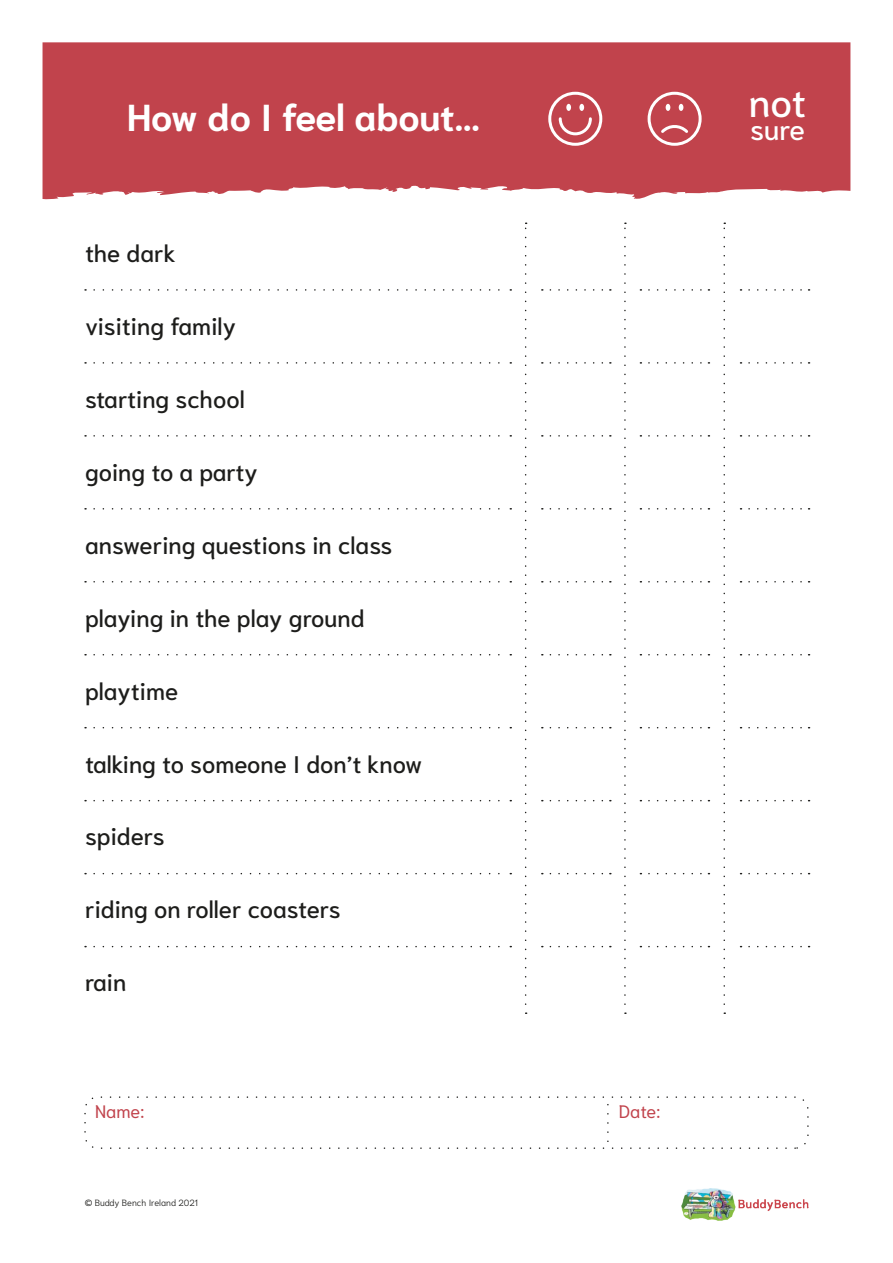
<style>
.page{position:relative;width:893px;height:1263px;background:#fff}
.page>*{position:absolute;margin:0;border:0;box-sizing:border-box;transform-origin:0 0}
.t1{font:500 39.15px "Niramit";color:#fff}
.t2{font:700 37.5px "Niramit";color:#fff}
.t3{font:500 28.35px "Niramit";color:#fff}
.t4{font:500 24px "Niramit";color:#1d1d1b}
.t5{font:18px "Niramit";color:#c1434c}
.t6{font:300 9px "Niramit";color:#1d1d1b}
</style>
<div class="page">
<img style="left:681px;top:1189px;width:127px;height:31px">
<svg style="left:43px;top:42px;width:807px;height:158px;fill:#c1434c"></svg>
<div style="left:84px;top:1096px;width:725px;height:53px;border:2px dashed #1d1d1b;border-radius:13px"></div>
<svg style="left:607px;top:1104px;width:2px;height:37px"></svg>
<div style="left:548px;top:92px;width:54px;height:54px;border:3px solid #fff;border-radius:50%"></div>
<svg style="left:557px;top:104px;width:36px;height:33px"></svg>
<div style="left:648px;top:92px;width:54px;height:54px;border:3px solid #fff;border-radius:50%"></div>
<svg style="left:679px;top:104px;width:4px;height:7px"></svg>
<svg style="left:666px;top:104px;width:4px;height:7px"></svg>
<svg style="left:658px;top:125px;width:33px;height:11px"></svg>
<svg style="left:94px;top:289px;width:417px;height:2px"></svg>
<svg style="left:94px;top:362px;width:417px;height:2px"></svg>
<svg style="left:94px;top:435px;width:417px;height:2px"></svg>
<svg style="left:94px;top:508px;width:417px;height:1px"></svg>
<svg style="left:94px;top:581px;width:417px;height:1px"></svg>
<svg style="left:94px;top:654px;width:417px;height:1px"></svg>
<svg style="left:94px;top:727px;width:417px;height:1px"></svg>
<svg style="left:94px;top:800px;width:417px;height:1px"></svg>
<svg style="left:94px;top:873px;width:417px;height:1px"></svg>
<svg style="left:94px;top:946px;width:417px;height:1px"></svg>
<svg style="left:550px;top:289px;width:61px;height:2px"></svg>
<svg style="left:550px;top:362px;width:61px;height:2px"></svg>
<svg style="left:550px;top:435px;width:61px;height:2px"></svg>
<svg style="left:550px;top:508px;width:61px;height:1px"></svg>
<svg style="left:550px;top:581px;width:61px;height:1px"></svg>
<svg style="left:550px;top:654px;width:61px;height:1px"></svg>
<svg style="left:550px;top:727px;width:61px;height:1px"></svg>
<svg style="left:550px;top:800px;width:61px;height:1px"></svg>
<svg style="left:550px;top:873px;width:61px;height:1px"></svg>
<svg style="left:550px;top:946px;width:61px;height:1px"></svg>
<svg style="left:649px;top:289px;width:60px;height:2px"></svg>
<svg style="left:649px;top:362px;width:60px;height:2px"></svg>
<svg style="left:649px;top:435px;width:60px;height:2px"></svg>
<svg style="left:649px;top:508px;width:60px;height:1px"></svg>
<svg style="left:649px;top:581px;width:60px;height:1px"></svg>
<svg style="left:649px;top:654px;width:60px;height:1px"></svg>
<svg style="left:649px;top:727px;width:60px;height:1px"></svg>
<svg style="left:649px;top:800px;width:60px;height:1px"></svg>
<svg style="left:649px;top:873px;width:60px;height:1px"></svg>
<svg style="left:649px;top:946px;width:60px;height:1px"></svg>
<svg style="left:749px;top:289px;width:60px;height:2px"></svg>
<svg style="left:749px;top:362px;width:60px;height:2px"></svg>
<svg style="left:749px;top:435px;width:60px;height:2px"></svg>
<svg style="left:749px;top:508px;width:60px;height:1px"></svg>
<svg style="left:749px;top:581px;width:60px;height:1px"></svg>
<svg style="left:749px;top:654px;width:60px;height:1px"></svg>
<svg style="left:749px;top:727px;width:60px;height:1px"></svg>
<svg style="left:749px;top:800px;width:60px;height:1px"></svg>
<svg style="left:749px;top:873px;width:60px;height:1px"></svg>
<svg style="left:749px;top:946px;width:60px;height:1px"></svg>
<svg style="left:525px;top:223px;width:2px;height:781px"></svg>
<svg style="left:624px;top:223px;width:2px;height:781px"></svg>
<svg style="left:723px;top:223px;width:2px;height:781px"></svg>
<h2 class="t2" style="left:128px;top:96px;width:354px">How do I feel about...</h2>
<h1 class="t1" style="left:749px;top:69px;width:59px">not</h1>
<p class="t3" style="left:750px;top:105px;width:56px">sure</p>
<p class="t4" style="left:85px;top:232px;width:92px">the dark</p>
<p class="t4" style="left:85px;top:305px;width:153px">visiting family</p>
<p class="t4" style="left:85px;top:378px;width:161px">starting school</p>
<p class="t4" style="left:85px;top:451px;width:174px">going to a party</p>
<p class="t4" style="left:85px;top:524px;width:309px">answering questions in class</p>
<p class="t4" style="left:85px;top:597px;width:281px">playing in the play ground</p>
<p class="t4" style="left:85px;top:670px;width:95px">playtime</p>
<p class="t4" style="left:85px;top:743px;width:339px">talking to someone I don’t know</p>
<p class="t4" style="left:85px;top:816px;width:81px">spiders</p>
<p class="t4" style="left:85px;top:889px;width:257px">riding on roller coasters</p>
<p class="t4" style="left:85px;top:962px;width:43px">rain</p>
<p class="t5" style="left:95px;top:1096px;width:51px">Name:</p>
<p class="t5" style="left:619px;top:1096px;width:43px">Date:</p>
<p class="t6" style="left:85px;top:1195px;width:115px">© Buddy Bench Ireland 2021</p>
</div>
